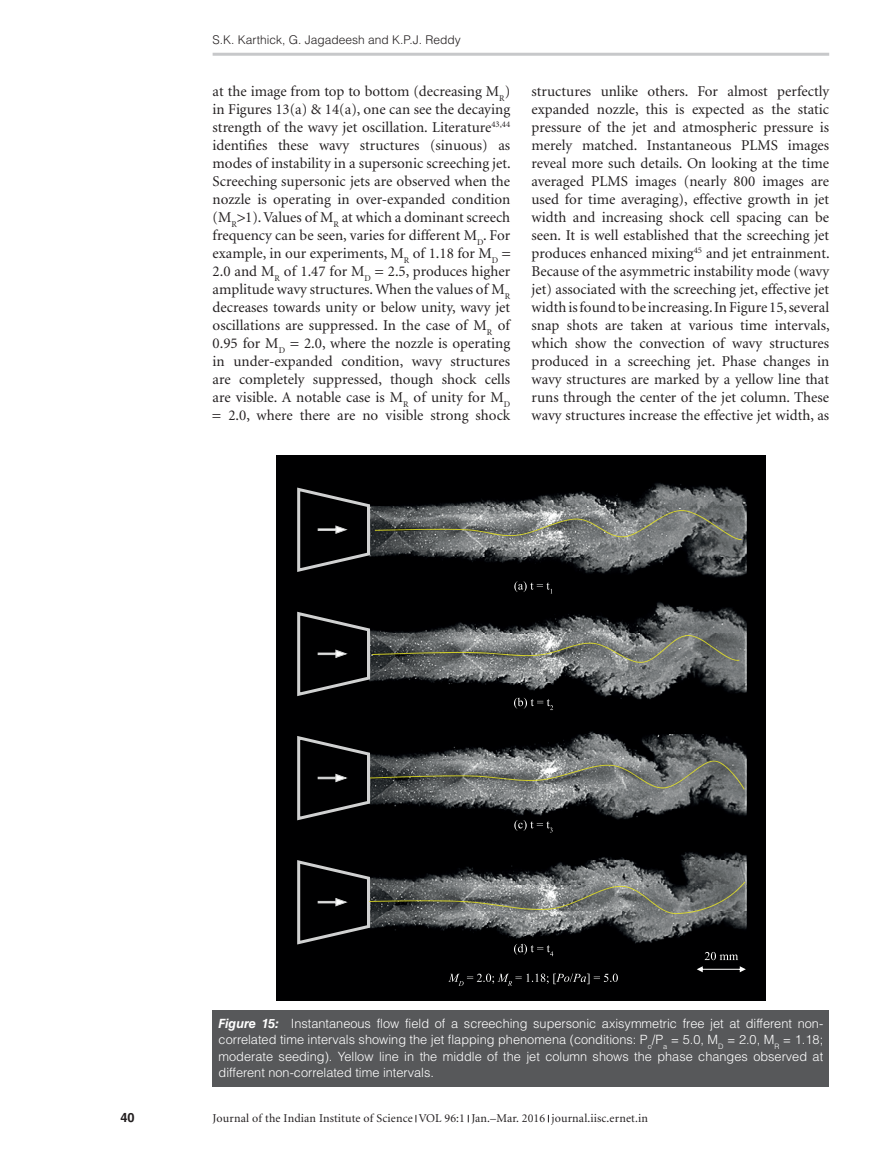
<style>
.page{position:relative;width:893px;height:1174px;background:#fff}
.page>*{position:absolute;margin:0;border:0;box-sizing:border-box;transform-origin:0 0}
.Tx{font:15px/18px "Minion";color:#231f20}
.FigC{font:300 12.75px/16.5px "Helvetica LT Std";color:#fff;text-align:justify}
.t1{font:700 12.75px "Helvetica LT Std";color:#231f20}
.t2{font:12px "Minion";letter-spacing:.01em;color:#231f20}
.t3{font:300 12px "Helvetica LT Std";color:#231f20}
.s1{font-weight:700;font-style:italic}
</style>
<div class="page">
<hr style="left:213px;top:53px;width:616px;height:3px;background:#c7c8ca">
<div style="left:213px;top:1009px;width:616px;height:77px;background:#57585a"></div>
<div style="left:276px;top:455px;width:489px;height:545px;background:#000001"></div>
<img style="left:372px;top:483px;width:375px;height:478px">
<svg style="left:297px;top:487px;width:75px;height:85px"></svg>
<svg style="left:297px;top:611px;width:75px;height:86px"></svg>
<svg style="left:297px;top:736px;width:75px;height:85px"></svg>
<svg style="left:297px;top:860px;width:75px;height:85px"></svg>
<svg style="left:697px;top:966px;width:49px;height:6px"></svg>
<img style="left:375px;top:510px;width:366px;height:31px">
<img style="left:372px;top:635px;width:367px;height:28px">
<img style="left:370px;top:760px;width:375px;height:29px">
<img style="left:369px;top:881px;width:376px;height:33px">
<svg style="left:705px;top:952px;width:33px;height:8px"></svg>
<svg style="left:514px;top:581px;width:38px;height:12px"></svg>
<svg style="left:514px;top:697px;width:39px;height:13px"></svg>
<svg style="left:514px;top:820px;width:38px;height:12px"></svg>
<svg style="left:514px;top:943px;width:39px;height:13px"></svg>
<svg style="left:448px;top:973px;width:170px;height:12px"></svg>
<p class="t3" style="left:213px;top:32px;width:250px">S.K. Karthick, G. Jagadeesh and K.P.J. Reddy</p>
<p class="Tx" style="left:213px;top:83px;width:300px">at the image from top to bottom (decreasing M<sub>R</sub>) in Figures 13(a) &amp; 14(a), one can see the decaying strength of the wavy jet oscillation. Literature<sup>43,44 </sup>identifies these wavy structures (sinuous) as modes of instability in a supersonic screeching jet.<br>Screeching supersonic jets are observed when the nozzle is operating in over-expanded condition (M<sub>R</sub> 1). Values of M<sub>R</sub> at which a dominant screech frequency can be seen, varies for different M<sub>D</sub>. For example, in our experiments, M<sub>R</sub> of 1.18 for M<sub>D </sub>2.0 and M<sub>R</sub> of 1.47 for M<sub>D</sub> 2.5, produces higher amplitude wavy structures. When the values of M<sub>R </sub>decreases towards unity or below unity, wavy jet oscillations are suppressed. In the case of M<sub>R</sub> of 0.95 for M<sub>D</sub></p>
<p class="Tx" style="left:213px;top:335px;width:299px;text-align:right">2.0, where the nozzle is operating<br>in under-expanded condition, wavy structures are completely suppressed, though shock cells are visible. A notable case is M<sub>R</sub> of unity for M<sub>D </sub>2.0, where there are no visible strong shock</p>
<p class="Tx" style="left:531px;top:83px;width:300px;text-align:justify">structures unlike others. For almost perfectly expanded nozzle, this is expected as the static pressure of the jet and atmospheric pressure is merely matched. Instantaneous PLMS images reveal more such details. On looking at the time averaged PLMS images (nearly 800 images are used for time averaging), effective growth in jet width and increasing shock cell spacing can be seen. It is well established that the screeching jet produces enhanced mixing<sup>45</sup> and jet entrainment.<br>Because of the asymmetric instability mode (wavy jet) associated with the screeching jet, effective jet width is found to be increasing. In Figure 15, several snap shots are taken at various time intervals, which show the convection of wavy structures produced in a screeching jet. Phase changes in wavy structures are marked by a yellow line that runs through the center of the jet column. These wavy structures increase the effective jet width, as</p>
<p class="FigC" style="left:219px;top:1015px;width:606px"><span class="s1">Figure 15:</span> Instantaneous flow field of a screeching supersonic axisymmetric free jet at different non&shy;correlated time intervals showing the jet flapping phenomena (conditions: P<sub>o</sub>/P<sub>a</sub> = 5.0, M<sub>D</sub> = 2.0, M<sub>R</sub> = 1.18; moderate seeding). Yellow line in the middle of the jet column shows the phase changes observed at different non-correlated time intervals.</p>
<p class="t1" style="left:120px;top:1110px;width:16px">40</p>
<p class="t2" style="left:213px;top:1112px;width:437px">Journal of the Indian Institute of Science VOL 96:1 Jan.–Mar. 2016 journal.iisc.ernet.in</p>
</div>
